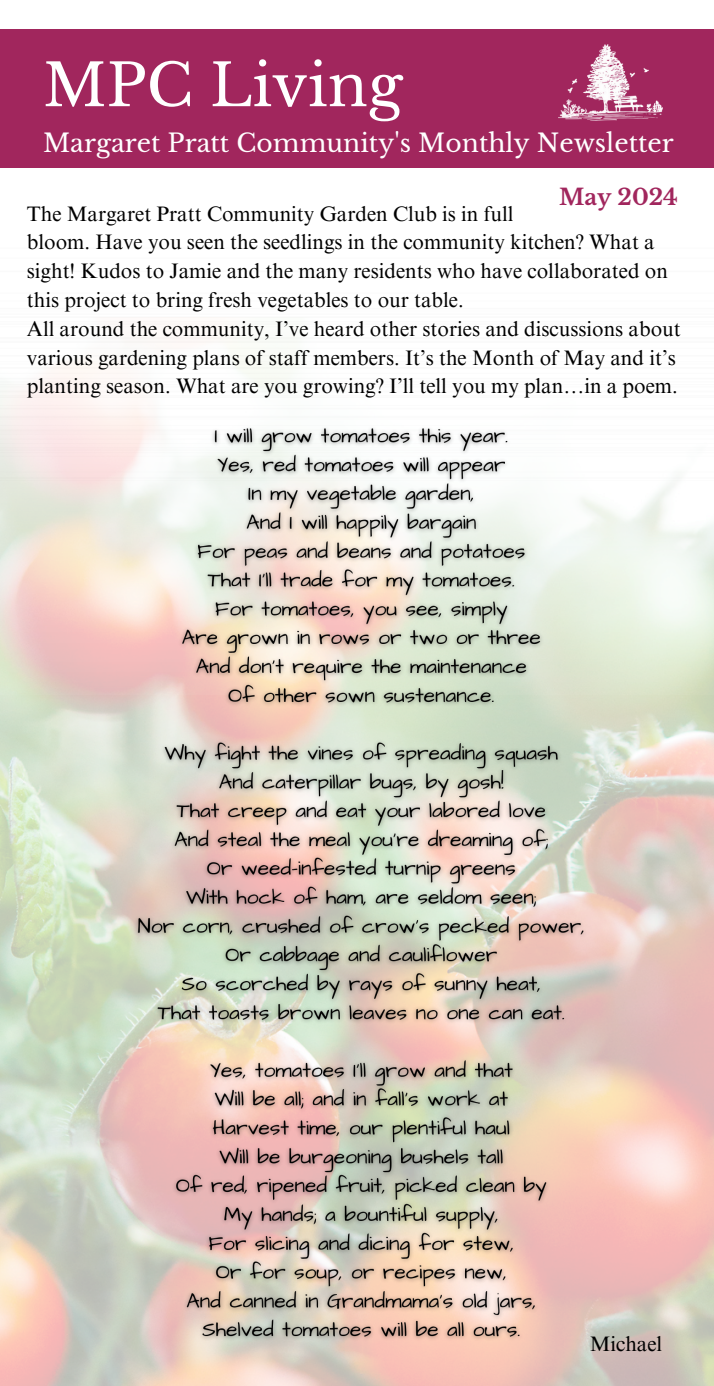
<style>
.page{position:relative;width:714px;height:1386px;background:#fff}
.page>*{position:absolute;margin:0;border:0;box-sizing:border-box;transform-origin:0 0}
.t1{font:58.27px "Libre Baskerville";color:#fff}
.t2{font:25.03px "Libre Baskerville";color:#fff}
.t3{font:700 22.22px "Libre Baskerville";color:#a1265d}
.t4{font:21px/28.9px "Times NRMT Pro";color:#000}
</style>
<div class="page">
<div style="left:0;top:29px;width:714px;height:139px;background:#a1265d"></div>
<img style="left:558px;top:44px;width:104px;height:76px">
<img style="left:0;top:694px;width:714px;height:692px">
<img style="left:129px;top:420px;width:463px;height:927px">
<p class="t1" style="left:43px;top:50px;width:361px">MPC Living</p>
<p class="t2" style="left:43px;top:128px;width:632px">Margaret Pratt Community's Monthly Newsletter</p>
<p class="t3" style="left:559px;top:184px;width:120px">May 2024</p>
<p class="t4" style="left:27px;top:202px;width:488px">The Margaret Pratt Community Garden Club is in full</p>
<p class="t4" style="left:27px;top:230px;width:643px">bloom. Have you seen the seedlings in the community kitchen? What a sight! Kudos to Jamie and the many residents who have collaborated on this project to bring fresh vegetables to our table.</p>
<p class="t4" style="left:27px;top:317px;width:655px">All around the community, I’ve heard other stories and discussions about various gardening plans of staff members. It’s the Month of May and it’s planting season. What are you growing? I’ll tell you my plan…in a poem.</p>
<p class="t4" style="left:590px;top:1332px;width:74px">Michael</p>
</div>
